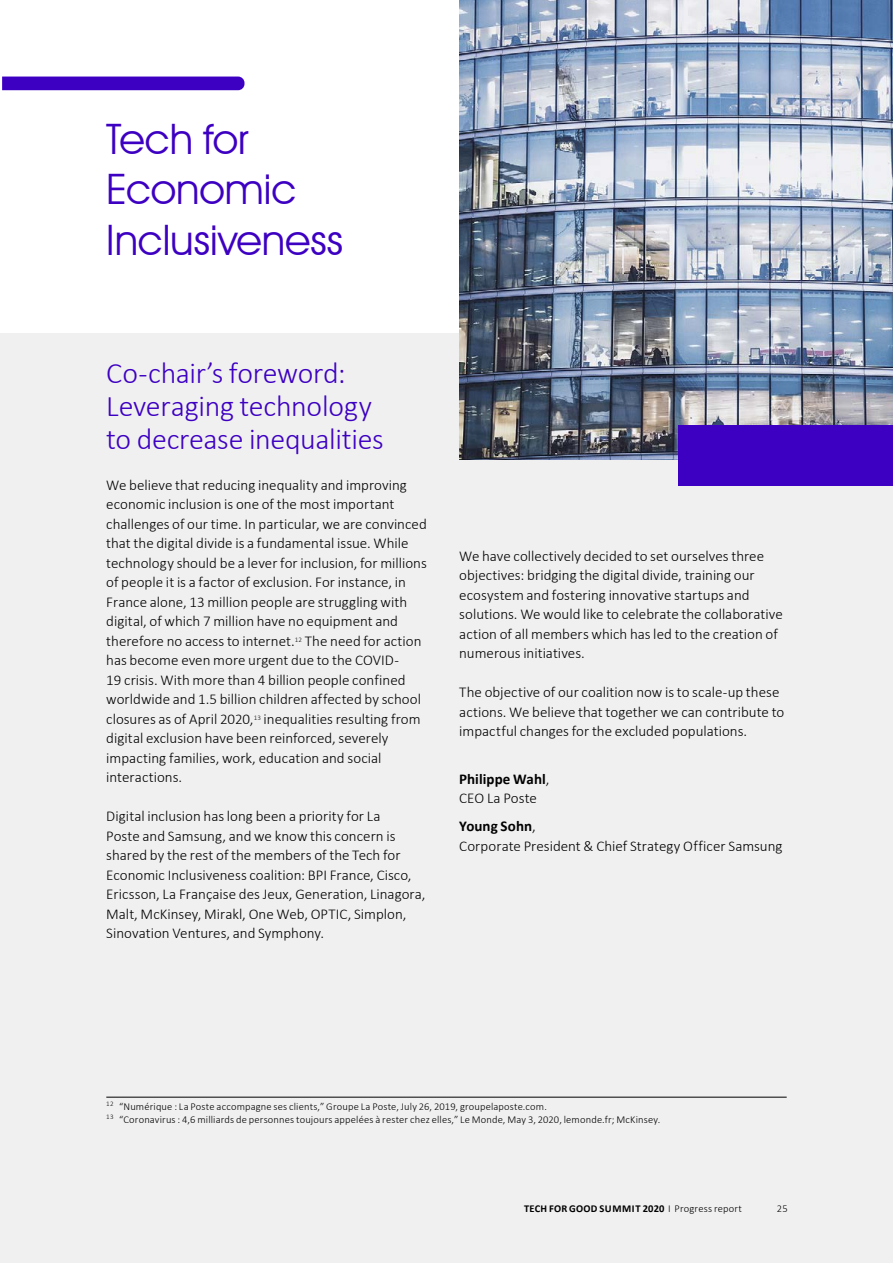
<style>
.page{position:relative;width:893px;height:1263px;background:#fff}
.page>*{position:absolute;margin:0;border:0;box-sizing:border-box;transform-origin:0 0}
.t1{font:42px/50.4px "Avant Garde IT Cby BT";letter-spacing:-.005em;color:#3d00c2}
.t2{font:300 30px/33px "Calibri";letter-spacing:-.01em;color:#3d00c2}
.t3{font:300 15px/19.5px "Calibri";color:#000}
.t4{font:700 15px/19.5px "Calibri";letter-spacing:.005em;color:#000}
.t5{font:300 10.5px/12.8px "Calibri";letter-spacing:.015em;color:#000}
.t6{font:700 10.5px "Calibri";letter-spacing:.02em;color:#000}
.s1{font-weight:300}
.s2{font-weight:700}
</style>
<div class="page">
<div style="left:0;top:334px;width:893px;height:929px;background:#f0f0f0"></div>
<hr style="left:106px;top:1097px;width:681px;height:1px;background:#000">
<div style="left:2px;top:77px;width:242px;height:13px;background:#3d00c2"></div>
<img style="left:459px;top:0;width:434px;height:460px">
<div style="left:678px;top:425px;width:215px;height:61px;background:#3d00c2"></div>
<h1 class="t1" style="left:106px;top:113px;width:238px">Tech for<br>Economic<br>Inclusiveness</h1>
<h2 class="t2" style="left:106px;top:356px;width:279px">Co-chair’s foreword:<br>Leveraging technology to decrease inequalities</h2>
<p class="t3" style="left:106px;top:475px;width:322px">We believe that reducing inequality and improving economic inclusion is one of the most important challenges of our time. In particular, we are convinced that the digital divide is a fundamental issue. While technology should be a lever for inclusion, for millions of people it is a factor of exclusion. For instance, in France alone, 13 million people are struggling with digital, of which 7 million have no equipment and therefore no access to internet.<sup>12</sup> The need for action has become even more urgent due to the COVID-<br>19 crisis. With more than 4 billion people confined worldwide and 1.5 billion children affected by school closures as of April 2020,<sup>13</sup> inequalities resulting from digital exclusion have been reinforced, severely impacting families, work, education and social interactions.</p>
<p class="t3" style="left:106px;top:806px;width:321px">Digital inclusion has long been a priority for La<br>Poste and Samsung, and we know this concern is shared by the rest of the members of the Tech for Economic Inclusiveness coalition: BPI France, Cisco, Ericsson, La Française des Jeux, Generation, Linagora, Malt, McKinsey, Mirakl, One Web, OPTIC, Simplon, Sinovation Ventures, and Symphony.</p>
<p class="t3" style="left:459px;top:546px;width:325px">We have collectively decided to set ourselves three objectives: bridging the digital divide, training our ecosystem and fostering innovative startups and solutions. We would like to celebrate the collaborative action of all members which has led to the creation of numerous initiatives.</p>
<p class="t3" style="left:459px;top:682px;width:327px">The objective of our coalition now is to scale-up these actions. We believe that together we can contribute to impactful changes for the excluded populations.</p>
<p class="t4" style="left:459px;top:769px;width:92px">Philippe Wahl<span class="s1">,<br>CEO La Poste</span></p>
<p class="t3" style="left:459px;top:816px;width:325px"><span class="s2">Young Sohn</span>,<br>Corporate President &amp; Chief Strategy Officer Samsung</p>
<p class="t5" style="left:106px;top:1100px;width:555px"><sup>12</sup> “Numérique : La Poste accompagne ses clients,” Groupe La Poste, July 26, 2019, groupelaposte.com.<br><sup>13</sup> “Coronavirus : 4,6 milliards de personnes toujours appelées à rester chez elles,” Le Monde, May 3, 2020, lemonde.fr; McKinsey.</p>
<p class="t6" style="left:524px;top:1202px;width:219px">TECH FOR GOOD SUMMIT 2020 <span class="s1">I Progress report</span></p>
<p class="t5" style="left:777px;top:1202px;width:12px">25</p>
</div>
